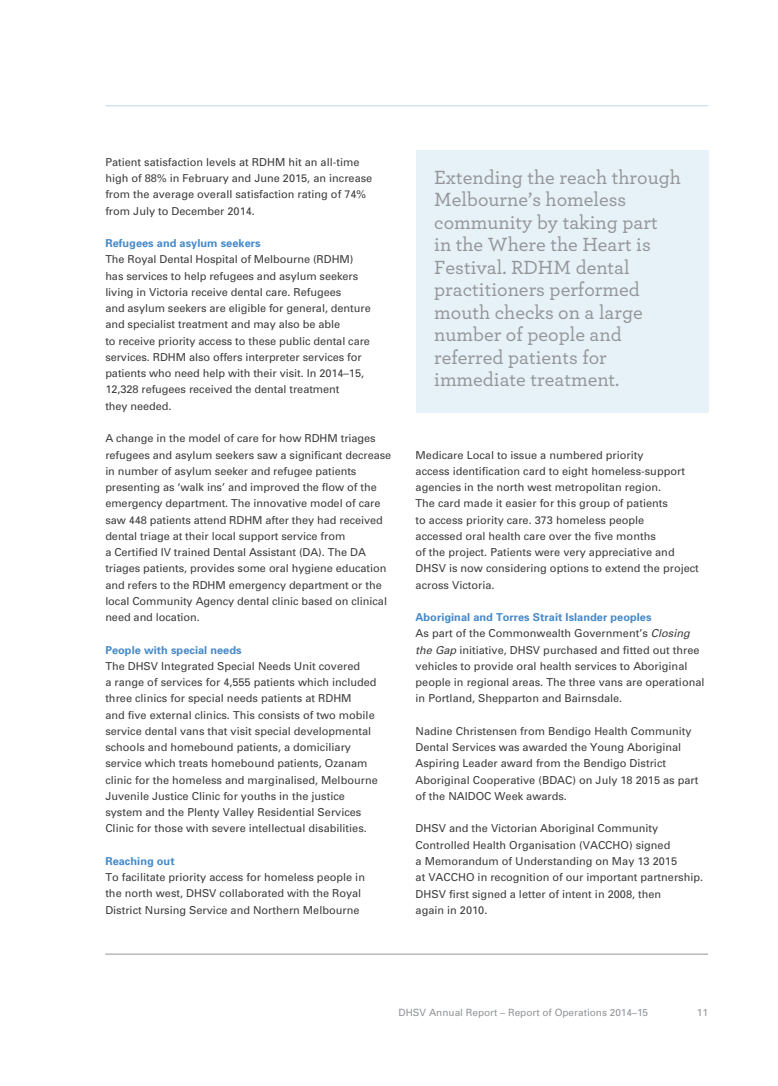
<style>
.page{position:relative;width:778px;height:1086px;background:#fff}
.page>*{position:absolute;margin:0;border:0;box-sizing:border-box;transform-origin:0 0}
.t1{font:500 20px/22.5px "Archer";color:#939598}
.t2{font:11px/16.2px "Univers";color:#3e3e3f}
.t3{font:10px "Univers";color:#939598}
.s1{font-weight:700;color:#468ac9}
.s2{font-style:italic}
</style>
<div class="page">
<hr style="left:105px;top:953px;width:603px;height:1px;background:#939598">
<hr style="left:105px;top:105px;width:603px;height:1px;background:#badaec">
<div style="left:416px;top:150px;width:293px;height:262px;background:#e6f1f8"></div>
<p class="t2" style="left:105px;top:154px;width:268px">Patient satisfaction levels at RDHM hit an all-time high of 88% in February and June 2015, an increase from the average overall satisfaction rating of 74% from July to December 2014.</p>
<p class="t2" style="left:105px;top:235px;width:267px"><span class="s1">Refugees and asylum seekers<br></span>The Royal Dental Hospital of Melbourne (RDHM) has services to help refugees and asylum seekers living in Victoria receive dental care. Refugees<br>and asylum seekers are eligible for general, denture and specialist treatment and may also be able<br>to receive priority access to these public dental care services. RDHM also offers interpreter services for patients who need help with their visit. In 2014–15, 12,328 refugees received the dental treatment<br>they needed.</p>
<p class="t2" style="left:105px;top:430px;width:287px">A change in the model of care for how RDHM triages refugees and asylum seekers saw a significant decrease in number of asylum seeker and refugee patients presenting as ‘walk ins’ and improved the flow of the emergency department. The innovative model of care saw 448 patients attend RDHM after they had received dental triage at their local support service from<br>a Certified IV trained Dental Assistant (DA). The DA triages patients, provides some oral hygiene education and refers to the RDHM emergency department or the local Community Agency dental clinic based on clinical need and location.</p>
<p class="t2" style="left:105px;top:641px;width:274px"><span class="s1">People with special needs<br></span>The DHSV Integrated Special Needs Unit covered<br>a range of services for 4,555 patients which included three clinics for special needs patients at RDHM<br>and five external clinics. This consists of two mobile service dental vans that visit special developmental schools and homebound patients, a domiciliary service which treats homebound patients, Ozanam clinic for the homeless and marginalised, Melbourne Juvenile Justice Clinic for youths in the justice system and the Plenty Valley Residential Services Clinic for those with severe intellectual disabilities.</p>
<p class="t2" style="left:105px;top:853px;width:261px"><span class="s1">Reaching out<br></span>To facilitate priority access for homeless people in the north west, DHSV collaborated with the Royal District Nursing Service and Northern Melbourne</p>
<p class="t1" style="left:434px;top:165px;width:248px">Extending the reach through<br>Melbourne’s homeless community by taking part<br>in the Where the Heart is<br>Festival. RDHM dental practitioners performed mouth checks on a large number of people and referred patients for immediate treatment.</p>
<p class="t2" style="left:415px;top:446px;width:285px">Medicare Local to issue a numbered priority<br>access identification card to eight homeless-support agencies in the north west metropolitan region.<br>The card made it easier for this group of patients<br>to access priority care. 373 homeless people<br>accessed oral health care over the five months<br>of the project. Patients were very appreciative and DHSV is now considering options to extend the project across Victoria.</p>
<p class="t2" style="left:415px;top:609px;width:290px"><span class="s1">Aboriginal and Torres Strait Islander peoples<br></span>As part of the Commonwealth Government’s <span class="s2">Closing the Gap</span> initiative, DHSV purchased and fitted out three vehicles to provide oral health services to Aboriginal people in regional areas. The three vans are operational in Portland, Shepparton and Bairnsdale.</p>
<p class="t2" style="left:415px;top:723px;width:284px">Nadine Christensen from Bendigo Health Community Dental Services was awarded the Young Aboriginal Aspiring Leader award from the Bendigo District Aboriginal Cooperative (BDAC) on July 18 2015 as part of the NAIDOC Week awards.</p>
<p class="t2" style="left:415px;top:820px;width:289px">DHSV and the Victorian Aboriginal Community Controlled Health Organisation (VACCHO) signed<br>a Memorandum of Understanding on May 13 2015<br>at VACCHO in recognition of our important partnership.<br>DHSV first signed a letter of intent in 2008, then<br>again in 2010.</p>
<p class="t3" style="left:398px;top:1006px;width:251px">DHSV Annual Report – Report of Operations 2014–15</p>
<p class="t3" style="left:697px;top:1006px;width:13px">11</p>
</div>
